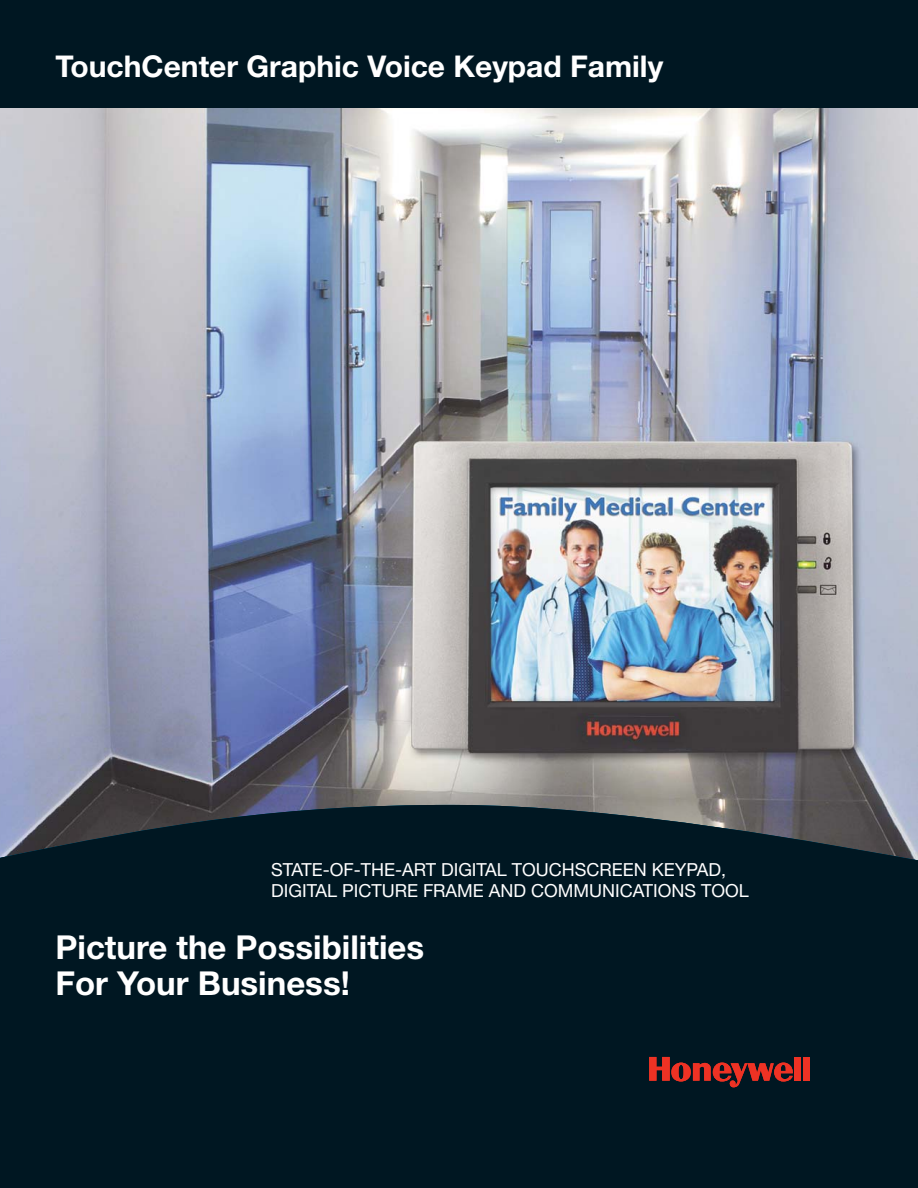
<style>
.page{position:relative;width:918px;height:1188px;background:#fff}
.page>*{position:absolute;margin:0;border:0;box-sizing:border-box;transform-origin:0 0}
.t1{font:700 33px/36px "Helvetica Neue";color:#fff}
.t2{font:700 30px "Helvetica Neue";color:#fff}
.t3{font:18px/21px "Helvetica Neue";color:#fff}
</style>
<div class="page">
<div style="left:0;top:0;width:918px;height:113px;background:#001722"></div>
<img style="left:0;top:108px;width:918px;height:697px">
<div style="left:0;top:805px;width:918px;height:383px;background:#001722"></div>
<div style="left:794px;top:1057px;width:7px;height:24px;background:#ee3224"></div>
<div style="left:803px;top:1057px;width:7px;height:24px;background:#ee3224"></div>
<svg style="left:649px;top:1057px;width:144px;height:30px;background:#622"></svg>
<h2 class="t2" style="left:56px;top:56px;width:609px">TouchCenter Graphic Voice Keypad Family</h2>
<p class="t3" style="left:271px;top:861px;width:479px">STATE-OF-THE-ART DIGITAL TOUCHSCREEN KEYPAD,<br>DIGITAL PICTURE FRAME AND COMMUNICATIONS TOOL</p>
<h1 class="t1" style="left:56px;top:932px;width:370px">Picture the Possibilities<br>For Your Business!</h1>
</div>
